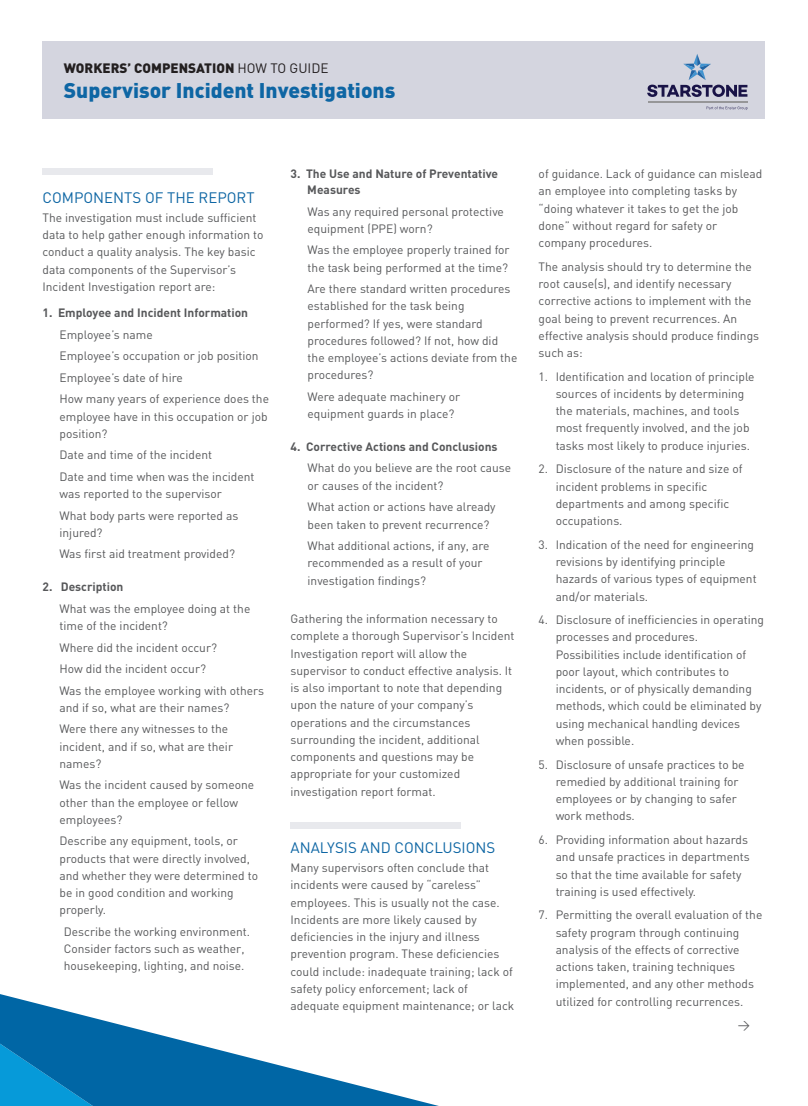
<style>
.page{position:relative;width:808px;height:1106px;background:#fff}
.page>*{position:absolute;margin:0;border:0;box-sizing:border-box;transform-origin:0 0}
.Factsheet_Title{font:900 21px "DIN";color:#0e66a4}
.Paragraph_sub_headin{font:15px "DIN";color:#0e66a4}
.Factsheet_Title-2{font:900 13.5px "DIN";color:#231f20}
.Body{font:12px/17.2px "DIN";color:#57585a}
.Sub-sub_bold_heading{font:700 12px/15.8px "DIN";color:#57585a}
.s1{font-weight:400}
</style>
<div class="page">
<div style="left:43px;top:41px;width:722px;height:78px;background:#d4d5df"></div>
<div style="left:43px;top:168px;width:170px;height:7px;background:#e8e9ed"></div>
<div style="left:291px;top:822px;width:170px;height:6px;background:#e8e9ed"></div>
<svg style="left:0;top:994px;width:439px;height:112px"></svg>
<hr style="left:647px;top:101px;width:100px;height:2px;background:#969698">
<svg style="left:707px;top:106px;width:40px;height:4px"></svg>
<svg style="left:647px;top:54px;width:100px;height:43px"></svg>
<p class="Factsheet_Title-2" style="left:64px;top:59px;width:266px">WORKERS’ COMPENSATION <span class="s1">HOW TO GUIDE</span></p>
<p class="Factsheet_Title" style="left:64px;top:76px;width:333px">Supervisor Incident Investigations</p>
<p class="Paragraph_sub_headin" style="left:43px;top:188px;width:214px">COMPONENTS OF THE REPORT</p>
<p class="Body" style="left:43px;top:209px;width:222px">The investigation must include sufficient data to help gather enough information to conduct a quality analysis. The key basic data components of the Supervisor’s Incident Investigation report are:</p>
<p class="Sub-sub_bold_heading" style="left:43px;top:305px;width:207px">1. Employee and Incident Information</p>
<p class="Body" style="left:60px;top:326px;width:95px">Employee’s name</p>
<p class="Body" style="left:60px;top:347px;width:201px">Employee’s occupation or job position</p>
<p class="Body" style="left:60px;top:369px;width:125px">Employee’s date of hire</p>
<p class="Body" style="left:60px;top:390px;width:211px">How many years of experience does the employee have in this occupation or job position?</p>
<p class="Body" style="left:60px;top:446px;width:154px">Date and time of the incident</p>
<p class="Body" style="left:60px;top:468px;width:196px">Date and time when was the incident was reported to the supervisor</p>
<p class="Body" style="left:60px;top:506px;width:180px">What body parts were reported as injured?</p>
<p class="Body" style="left:60px;top:545px;width:177px">Was first aid treatment provided?</p>
<p class="Sub-sub_bold_heading" style="left:43px;top:578px;width:82px">2. Description</p>
<p class="Body" style="left:60px;top:599px;width:192px">What was the employee doing at the time of the incident?</p>
<p class="Body" style="left:60px;top:638px;width:159px">Where did the incident occur?</p>
<p class="Body" style="left:60px;top:660px;width:148px">How did the incident occur?</p>
<p class="Body" style="left:60px;top:681px;width:206px">Was the employee working with others and if so, what are their names?</p>
<p class="Body" style="left:60px;top:720px;width:175px">Were there any witnesses to the incident, and if so, what are their names?</p>
<p class="Body" style="left:60px;top:776px;width:196px">Was the incident caused by someone other than the employee or fellow employees?</p>
<p class="Body" style="left:60px;top:832px;width:200px">Describe any equipment, tools, or products that were directly involved, and whether they were determined to be in good condition and working properly.</p>
<p class="Body" style="left:64px;top:922px;width:188px">Describe the working environment.<br>Consider factors such as weather, housekeeping, lighting, and noise.</p>
<p class="Sub-sub_bold_heading" style="left:307px;top:166px;width:192px;text-indent:-17px">3. The Use and Nature of Preventative<br>Measures</p>
<p class="Body" style="left:308px;top:202px;width:198px">Was any required personal protective equipment (PPE) worn?</p>
<p class="Body" style="left:308px;top:241px;width:204px">Was the employee properly trained for the task being performed at the time?</p>
<p class="Body" style="left:308px;top:280px;width:211px">Are there standard written procedures established for the task being performed? If yes, were standard procedures followed? If not, how did the employee’s actions deviate from the procedures?</p>
<p class="Body" style="left:308px;top:388px;width:154px">Were adequate machinery or equipment guards in place?</p>
<p class="Sub-sub_bold_heading" style="left:291px;top:438px;width:209px">4. Corrective Actions and Conclusions</p>
<p class="Body" style="left:308px;top:459px;width:205px">What do you believe are the root cause or causes of the incident?</p>
<p class="Body" style="left:308px;top:498px;width:189px">What action or actions have already been taken to prevent recurrence?</p>
<p class="Body" style="left:308px;top:537px;width:183px">What additional actions, if any, are recommended as a result of your investigation findings?</p>
<p class="Body" style="left:291px;top:610px;width:225px">Gathering the information necessary to complete a thorough Supervisor’s Incident Investigation report will allow the supervisor to conduct effective analysis. It is also important to note that depending upon the nature of your company’s operations and the circumstances surrounding the incident, additional components and questions may be appropriate for your customized investigation report format.</p>
<p class="Paragraph_sub_headin" style="left:291px;top:838px;width:206px">ANALYSIS AND CONCLUSIONS</p>
<p class="Body" style="left:291px;top:859px;width:225px">Many supervisors often conclude that incidents were caused by “careless” employees. This is usually not the case.<br>Incidents are more likely caused by deficiencies in the injury and illness prevention program. These deficiencies could include: inadequate training; lack of safety policy enforcement; lack of adequate equipment maintenance; or lack</p>
<p class="Body" style="left:539px;top:165px;width:225px">of guidance. Lack of guidance can mislead an employee into completing tasks by “doing whatever it takes to get the job done” without regard for safety or company procedures.</p>
<p class="Body" style="left:539px;top:257px;width:222px">The analysis should try to determine the root cause(s), and identify necessary corrective actions to implement with the goal being to prevent recurrences. An effective analysis should produce findings such as:</p>
<p class="Body" style="left:556px;top:367px;width:200px;text-indent:-17px">1. Identification and location of principle sources of incidents by determining the materials, machines, and tools most frequently involved, and the job tasks most likely to produce injuries.</p>
<p class="Body" style="left:556px;top:460px;width:188px;text-indent:-17px">2. Disclosure of the nature and size of incident problems in specific departments and among specific occupations.</p>
<p class="Body" style="left:556px;top:535px;width:202px;text-indent:-17px">3. Indication of the need for engineering revisions by identifying principle hazards of various types of equipment and/or materials.</p>
<p class="Body" style="left:556px;top:611px;width:210px;text-indent:-17px">4. Disclosure of inefficiencies in operating processes and procedures.<br>Possibilities include identification of poor layout, which contributes to incidents, or of physically demanding methods, which could be eliminated by using mechanical handling devices when possible.</p>
<p class="Body" style="left:556px;top:755px;width:190px;text-indent:-17px">5. Disclosure of unsafe practices to be remedied by additional training for employees or by changing to safer work methods.</p>
<p class="Body" style="left:556px;top:831px;width:196px;text-indent:-17px">6. Providing information about hazards and unsafe practices in departments so that the time available for safety training is used effectively.</p>
<p class="Body" style="left:556px;top:906px;width:208px;text-indent:-17px">7. Permitting the overall evaluation of the safety program through continuing analysis of the effects of corrective actions taken, training techniques implemented, and any other methods utilized for controlling recurrences.</p>
<p class="Body" style="left:738px;top:1016px;width:14px">&gt;</p>
</div>
